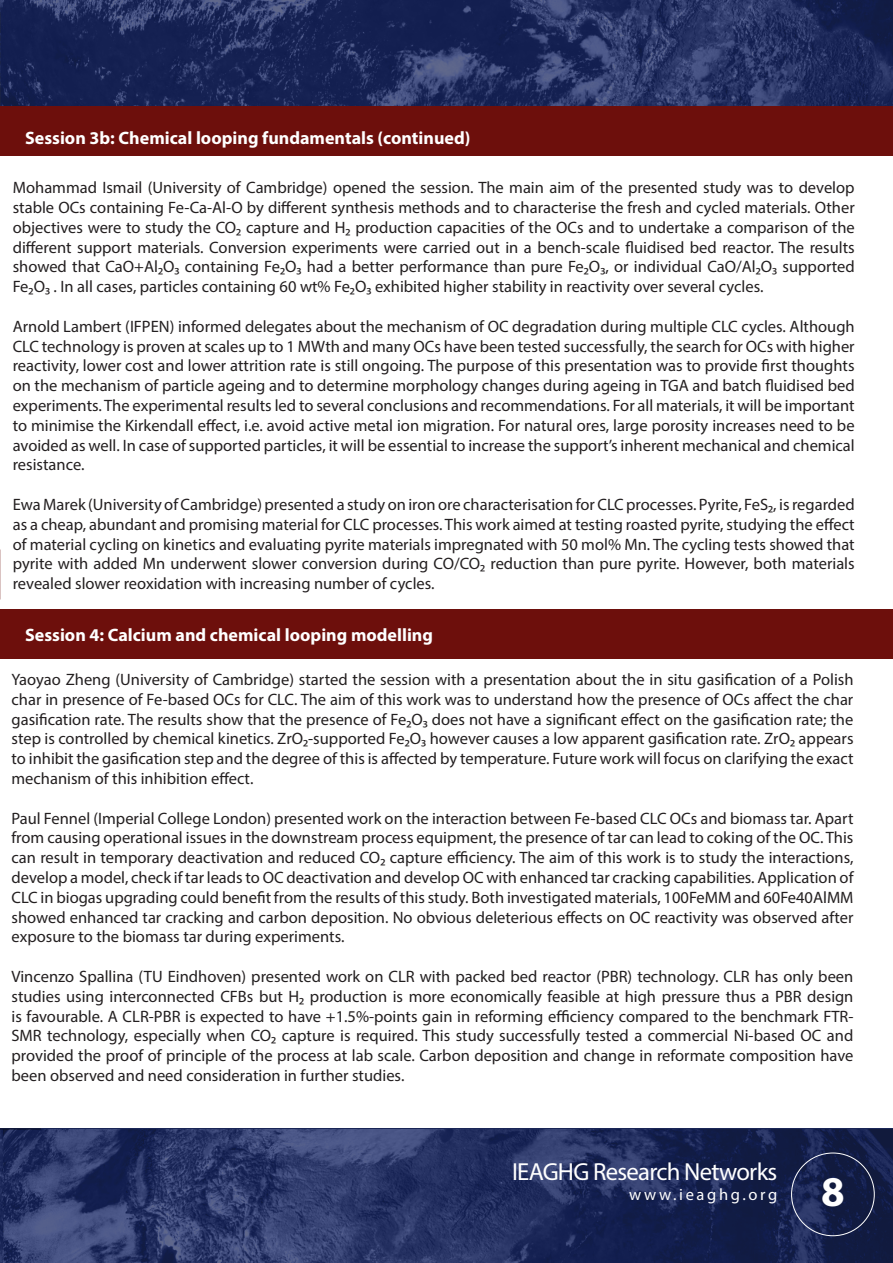
<style>
.page{position:relative;width:893px;height:1263px;background:#fff}
.page>*{position:absolute;margin:0;border:0;box-sizing:border-box;transform-origin:0 0}
.t1{font:700 42.45px "Myriad Pro";color:#fff}
.t2{font:24.75px "Myriad Pro";letter-spacing:-.03em;color:#fff}
.t3{font:700 18px "Myriad Pro";color:#fff}
.t4{font:16.5px/19.8px "Myriad Pro";color:#231f20;text-align:justify}
.t5{font:16.5px "Myriad Pro";letter-spacing:.16em;color:#fff}
</style>
<div class="page">
<img style="left:3px;top:1129px;width:890px;height:134px">
<hr style="left:0;top:1129px;width:3px;height:134px;background:#fcbe76">
<svg style="left:1px;top:0;width:892px;height:106px;background:#212d5d"></svg>
<svg style="left:0;top:0;width:1px;height:106px"></svg>
<img style="left:0;top:1129px;width:40px;height:1px">
<div style="left:0;top:106px;width:892px;height:50px;background:#6d0f0c"></div>
<div style="left:0;top:609px;width:892px;height:50px;background:#6d0f0c"></div>
<p class="t3" style="left:25px;top:126px;width:447px">Session 3b: Chemical looping fundamentals (continued)</p>
<p class="t4" style="left:13px;top:177px;width:843px">Mohammad Ismail (University of Cambridge) opened the session. The main aim of the presented study was to develop stable OCs containing Fe-Ca-Al-O by different synthesis methods and to characterise the fresh and cycled materials. Other objectives were to study the CO₂ capture and H₂ production capacities of the OCs and to undertake a comparison of the different support materials. Conversion experiments were carried out in a bench-scale fluidised bed reactor. The results showed that CaO+Al₂O₃ containing Fe₂O₃ had a better performance than pure Fe₂O₃, or individual CaO/Al₂O₃ supported Fe₂O₃ . In all cases, particles containing 60 wt% Fe₂O₃ exhibited higher stability in reactivity over several cycles.</p>
<p class="t4" style="left:13px;top:316px;width:844px">Arnold Lambert (IFPEN) informed delegates about the mechanism of OC degradation during multiple CLC cycles. Although CLC technology is proven at scales up to 1 MWth and many OCs have been tested successfully, the search for OCs with higher reactivity, lower cost and lower attrition rate is still ongoing. The purpose of this presentation was to provide first thoughts on the mechanism of particle ageing and to determine morphology changes during ageing in TGA and batch fluidised bed experiments. The experimental results led to several conclusions and recommendations. For all materials, it will be important to minimise the Kirkendall effect, i.e. avoid active metal ion migration. For natural ores, large porosity increases need to be avoided as well. In case of supported particles, it will be essential to increase the support’s inherent mechanical and chemical resistance.</p>
<p class="t4" style="left:13px;top:494px;width:843px">Ewa Marek (University of Cambridge) presented a study on iron ore characterisation for CLC processes. Pyrite, FeS₂, is regarded as a cheap, abundant and promising material for CLC processes. This work aimed at testing roasted pyrite, studying the effect of material cycling on kinetics and evaluating pyrite materials impregnated with 50 mol% Mn. The cycling tests showed that pyrite with added Mn underwent slower conversion during CO/CO₂ reduction than pure pyrite. However, both materials revealed slower reoxidation with increasing number of cycles.</p>
<p class="t3" style="left:25px;top:623px;width:409px">Session 4: Calcium and chemical looping modelling</p>
<p class="t4" style="left:12px;top:669px;width:843px">Yaoyao Zheng (University of Cambridge) started the session with a presentation about the in situ gasification of a Polish char in presence of Fe-based OCs for CLC. The aim of this work was to understand how the presence of OCs affect the char gasification rate. The results show that the presence of Fe₂O₃ does not have a significant effect on the gasification rate; the step is controlled by chemical kinetics. ZrO₂-supported Fe₂O₃ however causes a low apparent gasification rate. ZrO₂ appears to inhibit the gasification step and the degree of this is affected by temperature. Future work will focus on clarifying the exact mechanism of this inhibition effect.</p>
<p class="t4" style="left:12px;top:808px;width:843px">Paul Fennel (Imperial College London) presented work on the interaction between Fe-based CLC OCs and biomass tar. Apart from causing operational issues in the downstream process equipment, the presence of tar can lead to coking of the OC. This can result in temporary deactivation and reduced CO₂ capture efficiency. The aim of this work is to study the interactions, develop a model, check if tar leads to OC deactivation and develop OC with enhanced tar cracking capabilities. Application of CLC in biogas upgrading could benefit from the results of this study. Both investigated materials, 100FeMM and 60Fe40AlMM showed enhanced tar cracking and carbon deposition. No obvious deleterious effects on OC reactivity was observed after exposure to the biomass tar during experiments.</p>
<p class="t4" style="left:12px;top:966px;width:843px">Vincenzo Spallina (TU Eindhoven) presented work on CLR with packed bed reactor (PBR) technology. CLR has only been studies using interconnected CFBs but H₂ production is more economically feasible at high pressure thus a PBR design is favourable. A CLR-PBR is expected to have +1.5%-points gain in reforming efficiency compared to the benchmark FTR-SMR technology, especially when CO₂ capture is required. This study successfully tested a commercial Ni-based OC and provided the proof of principle of the process at lab scale. Carbon deposition and change in reformate composition have been observed and need consideration in further studies.</p>
<h2 class="t2" style="left:512px;top:1156px;width:267px">IEAGHG Research Networks</h2>
<p class="t5" style="left:629px;top:1184px;width:150px">www.ieaghg.org</p>
<p class="t1" style="left:821px;top:1164px;width:25px">8</p>
</div>
